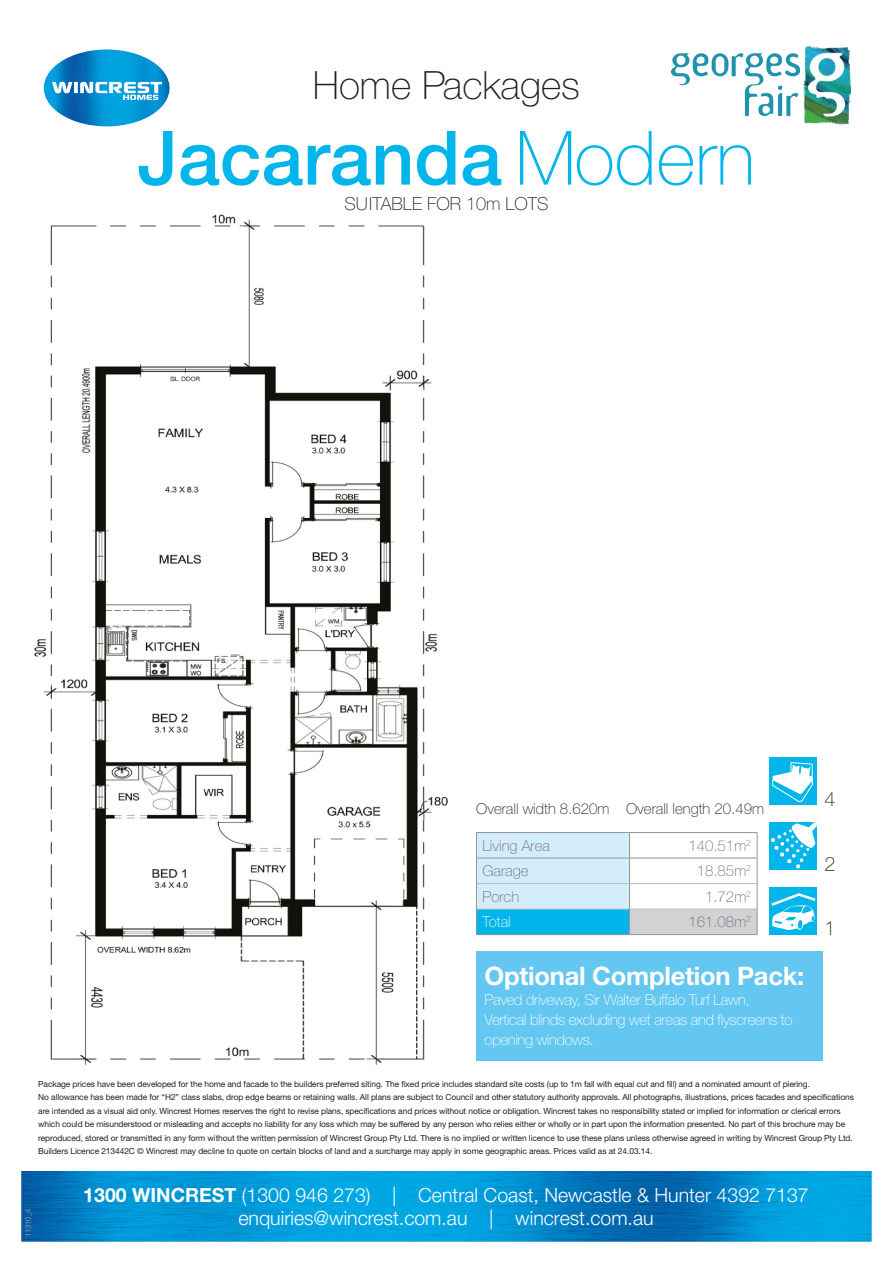
<style>
.page{position:relative;width:893px;height:1263px;background:#fff}
.page>*{position:absolute;margin:0;border:0;box-sizing:border-box;transform-origin:0 0}
.t1{font:500 75px "Helvetica Neue LT Std";color:#02b5eb}
.t2{font:100 39px "Helvetica Neue LT Std";color:#231f20}
.t3{font:700 25.5px "Helvetica Neue LT Std";letter-spacing:-.01em;color:#fff}
.t4{font:100 19.8px "Helvetica Neue LT Std";color:#231f20}
.t5{font:300 19.5px/23.4px "Helvetica Neue LT Std";color:#fff;text-align:center}
.t6{font:100 18px "Helvetica Neue LT Std";color:#231f20}
.t7{font:100 15px/20.2px "Helvetica Neue LT Std";letter-spacing:-.02em;color:#fff}
.t8{font:100 15px "Helvetica Neue LT Std";color:#6c6d70}
.t9{font:100 15px "Helvetica Neue LT Std";color:#231f20}
.t10{font:8.4px/13.5px "Helvetica Neue LT Std";letter-spacing:-.01em;color:#231f20}
.t11{font:300 7.5px "Helvetica Neue LT Std";color:#a8a9ad}
.s1{font-weight:100}
.s2{font-weight:700}
</style>
<div class="page">
<img style="left:22px;top:1171px;width:849px;height:70px">
<img style="left:34px;top:214px;width:414px;height:851px">
<div style="left:630px;top:909px;width:127px;height:25px;background:#d1d2d4"></div>
<hr style="left:630px;top:883px;width:127px;height:1px;background:#bcbdc0">
<hr style="left:630px;top:909px;width:127px;height:1px;background:#bcbdc0">
<hr style="left:630px;top:832px;width:127px;height:1px;background:#939598">
<hr style="left:630px;top:858px;width:127px;height:1px;background:#939598">
<svg style="left:476px;top:832px;width:154px;height:102px"></svg>
<svg style="left:757px;top:833px;width:1px;height:101px"></svg>
<hr style="left:476px;top:934px;width:154px;height:1px;background:#939598">
<hr style="left:630px;top:934px;width:127px;height:1px;background:#939598">
<div style="left:769px;top:757px;width:48px;height:48px;background:#02b5eb"></div>
<svg style="left:772px;top:762px;width:41px;height:40px"></svg>
<div style="left:769px;top:822px;width:48px;height:48px;background:#02b5eb"></div>
<svg style="left:771px;top:822px;width:46px;height:47px"></svg>
<div style="left:769px;top:887px;width:48px;height:48px;background:#02b5eb"></div>
<svg style="left:771px;top:893px;width:45px;height:37px"></svg>
<div style="left:476px;top:951px;width:346px;height:109px;background:#63c7f1"></div>
<img style="left:671px;top:47px;width:179px;height:77px">
<svg style="left:44px;top:49px;width:126px;height:78px"></svg>
<h2 class="t2" style="left:313px;top:63px;width:269px">Home Packages</h2>
<h1 class="t1" style="left:138px;top:113px;width:619px">Jacaranda <span class="s1">Modern</span></h1>
<h3 class="t6" style="left:345px;top:194px;width:205px">SUITABLE FOR 10m LOTS</h3>
<h3 class="t9" style="left:476px;top:800px;width:289px">Overall width 8.620m Overall length 20.49m</h3>
<h3 class="t8" style="left:482px;top:837px;width:69px">Living Area</h3>
<h3 class="t8" style="left:688px;top:837px;width:64px">140.51m<sup>2</sup></h3>
<h3 class="t8" style="left:482px;top:862px;width:48px">Garage</h3>
<h3 class="t8" style="left:697px;top:862px;width:56px">18.85m<sup>2</sup></h3>
<h3 class="t8" style="left:482px;top:888px;width:38px">Porch</h3>
<h3 class="t8" style="left:705px;top:888px;width:47px">1.72m<sup>2</sup></h3>
<h3 class="t7" style="left:482px;top:912px;width:30px">Total</h3>
<h3 class="t8" style="left:688px;top:913px;width:64px">161.08m<sup>2</sup></h3>
<h3 class="t3" style="left:485px;top:960px;width:321px">Optional Completion Pack:</h3>
<h3 class="t7" style="left:485px;top:989px;width:309px">Paved driveway, Sir Walter Buffalo Turf Lawn,<br>Vertical blinds excluding wet areas and flyscreens to opening windows.</h3>
<h3 class="t4" style="left:825px;top:787px;width:12px">4</h3>
<h3 class="t4" style="left:825px;top:852px;width:12px">2</h3>
<h3 class="t4" style="left:825px;top:917px;width:12px">1</h3>
<p class="t10" style="left:38px;top:1077px;width:817px">Package prices have been developed for the home and facade to the builders preferred siting. The fixed price includes standard site costs (up to 1m fall with equal cut and fill) and a nominated amount of piering.<br>No allowance has been made for “H2” class slabs, drop edge beams or retaining walls. All plans are subject to Council and other statutory authority approvals. All photographs, illustrations, prices facades and specifications are intended as a visual aid only. Wincrest Homes reserves the right to revise plans, specifications and prices without notice or obligation. Wincrest takes no responsibility stated or implied for information or clerical errors which could be misunderstood or misleading and accepts no liability for any loss which may be suffered by any person who relies either or wholly or in part upon the information presented. No part of this brochure may be reproduced, stored or transmitted in any form without the written permission of Wincrest Group Pty Ltd. There is no implied or written licence to use these plans unless otherwise agreed in writing by Wincrest Group Pty Ltd.<br>Builders Licence 213442C © Wincrest may decline to quote on certain blocks of land and a surcharge may apply in some geographic areas. Prices valid as at 24.03.14.</p>
<p class="t11" style="left:24px;top:1237px;width:30px;rotate:-90deg">11310_4</p>
<h3 class="t5" style="left:83px;top:1182px;width:727px"><span class="s2">1300 WINCREST</span> (1300 946 273) | Central Coast, Newcastle &amp; Hunter 4392 7137 enquiries@wincrest.com.au | wincrest.com.au</h3>
</div>
